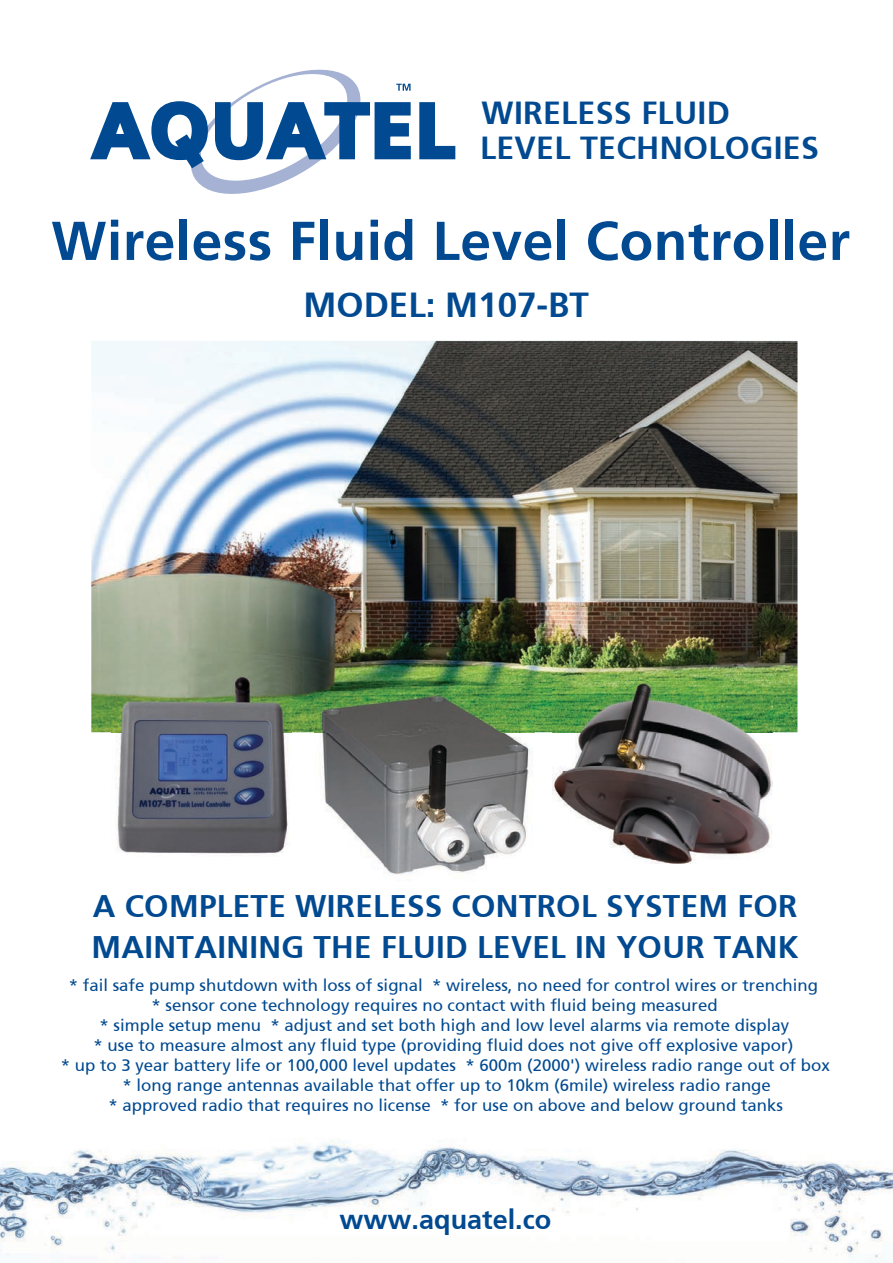
<style>
.page{position:relative;width:893px;height:1263px;background:#fff}
.page>*{position:absolute;margin:0;border:0;box-sizing:border-box;transform-origin:0 0}
.t1{font:700 54.6px "Frutiger";letter-spacing:.01em;color:#014990}
.t2{font:700 34.65px "Frutiger";color:#014990}
.t3{font:700 31.8px/35px "Frutiger";letter-spacing:.01em;color:#014990}
.t4{font:700 31.2px/40.5px "Frutiger";letter-spacing:.01em;color:#014990}
.t5{font:700 27.6px "Frutiger";color:#014990}
.t6{font:16.65px "Frutiger Roman";color:#014990}
</style>
<div class="page">
<img style="left:91px;top:341px;width:706px;height:391px">
<img style="left:552px;top:681px;width:220px;height:182px">
<img style="left:314px;top:686px;width:221px;height:189px">
<svg style="left:90px;top:69px;width:366px;height:125px"></svg>
<img style="left:111px;top:678px;width:181px;height:176px">
<img style="left:0;top:1140px;width:893px;height:119px">
<h3 class="t3" style="left:480px;top:95px;width:340px">WIRELESS FLUID<br>LEVEL TECHNOLOGIES</h3>
<h1 class="t1" style="left:51px;top:209px;width:800px">Wireless Fluid Level Controller</h1>
<h2 class="t2" style="left:303px;top:284px;width:287px">MODEL: M107-BT</h2>
<h3 class="t4" style="left:92px;top:886px;width:709px">A COMPLETE WIRELESS CONTROL SYSTEM FOR<br>MAINTAINING THE FLUID LEVEL IN YOUR TANK</h3>
<p class="t6" style="left:69px;top:975px;width:751px">* fail safe pump shutdown with loss of signal * wireless, no need for control wires or trenching</p>
<p class="t6" style="left:151px;top:995px;width:568px">* sensor cone technology requires no contact with fluid being measured</p>
<p class="t6" style="left:100px;top:1015px;width:691px">* simple setup menu * adjust and set both high and low level alarms via remote display</p>
<p class="t6" style="left:94px;top:1035px;width:701px">* use to measure almost any fluid type (providing fluid does not give off explosive vapor)</p>
<p class="t6" style="left:61px;top:1055px;width:770px">* up to 3 year battery life or 100,000 level updates * 600m (2000') wireless radio range out of box</p>
<p class="t6" style="left:122px;top:1075px;width:650px">* long range antennas available that offer up to 10km (6mile) wireless radio range</p>
<p class="t6" style="left:109px;top:1095px;width:676px">* approved radio that requires no license * for use on above and below ground tanks</p>
<h3 class="t5" style="left:340px;top:1203px;width:213px">www.aquatel.co</h3>
</div>
